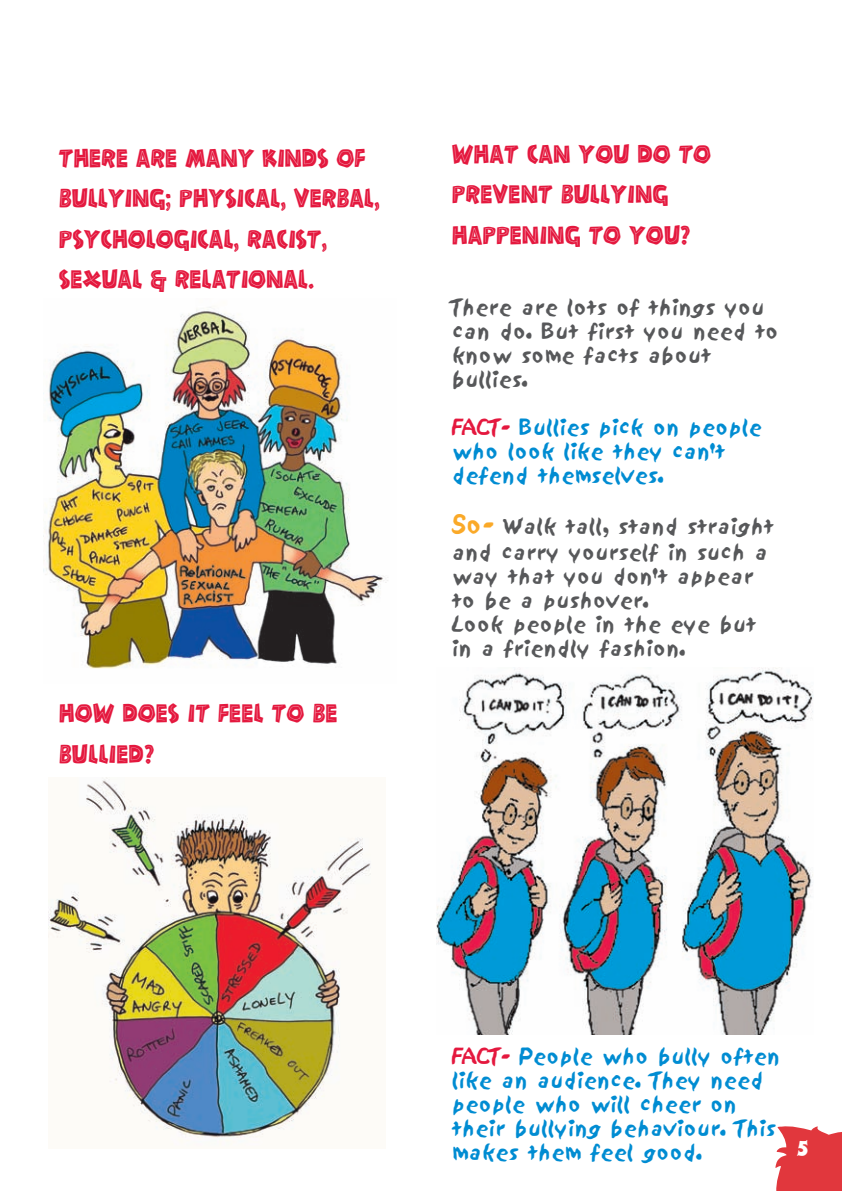
<style>
.page{position:relative;width:842px;height:1191px;background:#fff}
.page>*{position:absolute;margin:0;border:0;box-sizing:border-box;transform-origin:0 0}
.t1{font:28px/40.6px "Chunk";letter-spacing:-.005em;color:#e4183e}
.t2{font:22px "Jazz Poster";color:#fff}
.t3{font:20px/24.4px "Sand";color:#57585a}
.t4{font:20px/24px "Sand";color:#008cd2}
.s1{color:#e4183e}
.s2{font-size:24px;color:#faa928}
</style>
<div class="page">
<img style="left:49px;top:777px;width:322px;height:368px">
<img style="left:43px;top:307px;width:345px;height:362px">
<svg style="left:775px;top:1126px;width:67px;height:65px;background:#e45055"></svg>
<img style="left:436px;top:667px;width:377px;height:367px">
<p class="t1" style="left:59px;top:137px;width:323px">THERE ARE MANY KINDS OF<br>BULLYING; PHYSICAL, VERBAL,<br>PSYCHOLOGICAL, RACIST,<br>SEXUAL &amp; RELATIONAL.</p>
<p class="t1" style="left:59px;top:692px;width:280px">HOW DOES IT FEEL TO BE<br>BULLIED?</p>
<p class="t1" style="left:452px;top:133px;width:261px">WHAT CAN YOU DO TO<br>PREVENT BULLYING<br>HAPPENING TO YOU?</p>
<p class="t3" style="left:452px;top:296px;width:328px">There are lots of things you can do. But first you need to know some facts about bullies.</p>
<p class="t4" style="left:452px;top:416px;width:311px"><span class="s1">FACT-</span> Bullies pick on people who look like they can't defend themselves.</p>
<p class="t3" style="left:452px;top:515px;width:323px"><span class="s2">So-</span> Walk tall, stand straight and carry yourself in such a way that you don't appear to be a pushover.<br>Look people in the eye but in a friendly fashion.</p>
<p class="t4" style="left:452px;top:1045px;width:330px"><span class="s1">FACT-</span> People who bully often like an audience. They need people who will cheer on their bullying behaviour. This makes them feel good.</p>
<p class="t2" style="left:797px;top:1127px;width:13px">5</p>
</div>
